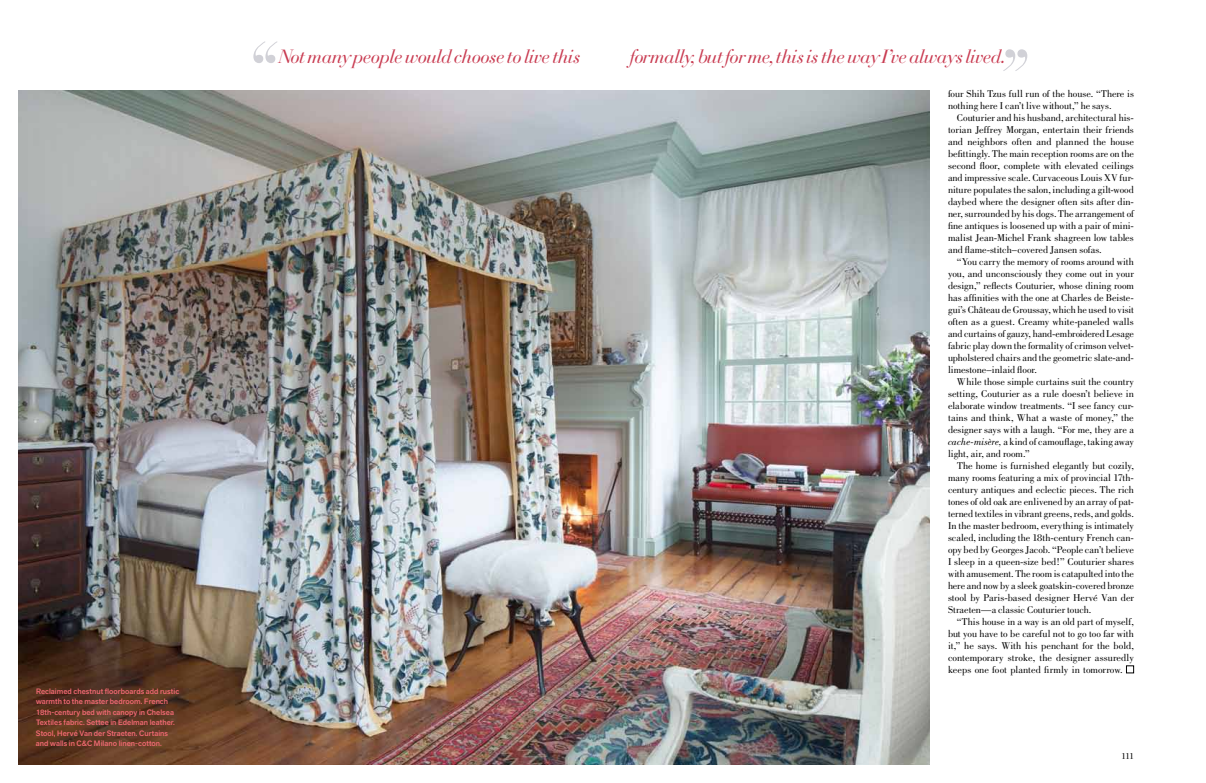
<style>
.page{position:relative;width:1206px;height:783px;background:#fff}
.page>*{position:absolute;margin:0;border:0;box-sizing:border-box;transform-origin:0 0}
.t1{font:italic 19px "Bauer Bodoni";letter-spacing:-.03em;color:#c93c52}
.t2{font:10.2px/12px "Bodoni";letter-spacing:-.005em;color:#000;text-align:justify}
.t3{font:9px "Bodoni";color:#000}
.t4{font:500 7.8px/10.5px "Akzid Grtsk Next";letter-spacing:.005em;color:#f16973}
.s1{font-style:italic}
</style>
<div class="page">
<img style="left:18px;top:90px;width:912px;height:675px">
<div style="left:1126px;top:666px;width:8px;height:7px;border:1px solid #000"></div>
<svg style="left:253px;top:41px;width:24px;height:22px"></svg>
<svg style="left:1003px;top:49px;width:24px;height:22px"></svg>
<p class="t4" style="left:36px;top:686px;width:145px">Reclaimed chestnut floorboards add rustic warmth to the master bedroom. French 18th-century bed with canopy in Chelsea Textiles fabric. Settee in Edelman leather.<br>Stool, Hervé Van der Straeten. Curtains and walls in C&amp;C Milano linen-cotton.</p>
<h1 class="t1" style="left:278px;top:45px;width:304px">Not many people would choose to live this</h1>
<h1 class="t1" style="left:630px;top:45px;width:378px">formally, but for me, this is the way I’ve always lived.</h1>
<p class="t2" style="left:948px;top:88px;width:188px">four Shih Tzus full run of the house. “There is nothing here I can’t live without,” he says.</p>
<p class="t2" style="left:948px;top:112px;width:188px;text-indent:9px">Couturier and his husband, architectural his&shy;torian Jeffrey Morgan, entertain their friends and neighbors often and planned the house befittingly. The main reception rooms are on the second floor, complete with elevated ceilings and impressive scale. Curvaceous Louis XV fur&shy;niture populates the salon, including a gilt-wood daybed where the designer often sits after din&shy;ner, surrounded by his dogs. The arrangement of fine antiques is loosened up with a pair of mini&shy;malist Jean-Michel Frank shagreen low tables and flame-stitch–covered Jansen sofas.</p>
<p class="t2" style="left:948px;top:256px;width:188px;text-indent:9px">“You carry the memory of rooms around with you, and unconsciously they come out in your design,” reflects Couturier, whose dining room has affinities with the one at Charles de Beiste&shy;gui’s Château de Groussay, which he used to visit often as a guest. Creamy white-paneled walls and curtains of gauzy, hand-embroidered Lesage fabric play down the formality of crimson velvet&shy;upholstered chairs and the geometric slate-and&shy;limestone–inlaid floor.</p>
<p class="t2" style="left:948px;top:376px;width:188px;text-indent:9px">While those simple curtains suit the country setting, Couturier as a rule doesn’t believe in elaborate window treatments. “I see fancy cur&shy;tains and think, What a waste of money,” the designer says with a laugh. “For me, they are a <span class="s1">cache-misère,</span> a kind of camouflage, taking away light, air, and room.”</p>
<p class="t2" style="left:948px;top:460px;width:188px;text-indent:9px">The home is furnished elegantly but cozily, many rooms featuring a mix of provincial 17th&shy;century antiques and eclectic pieces. The rich tones of old oak are enlivened by an array of pat&shy;terned textiles in vibrant greens, reds, and golds.<br>In the master bedroom, everything is intimately scaled, including the 18th-century French can&shy;opy bed by Georges Jacob. “People can’t believe I sleep in a queen-size bed!” Couturier shares with amusement. The room is catapulted into the here and now by a sleek goatskin-covered bronze stool by Paris-based designer Hervé Van der Straeten—a classic Couturier touch.</p>
<p class="t2" style="left:948px;top:616px;width:188px;text-indent:9px">“This house in a way is an old part of myself, but you have to be careful not to go too far with it,” he says. With his penchant for the bold, contemporary stroke, the designer assuredly keeps one foot planted firmly in tomorrow.</p>
<p class="t3" style="left:1121px;top:751px;width:14px">111</p>
</div>
